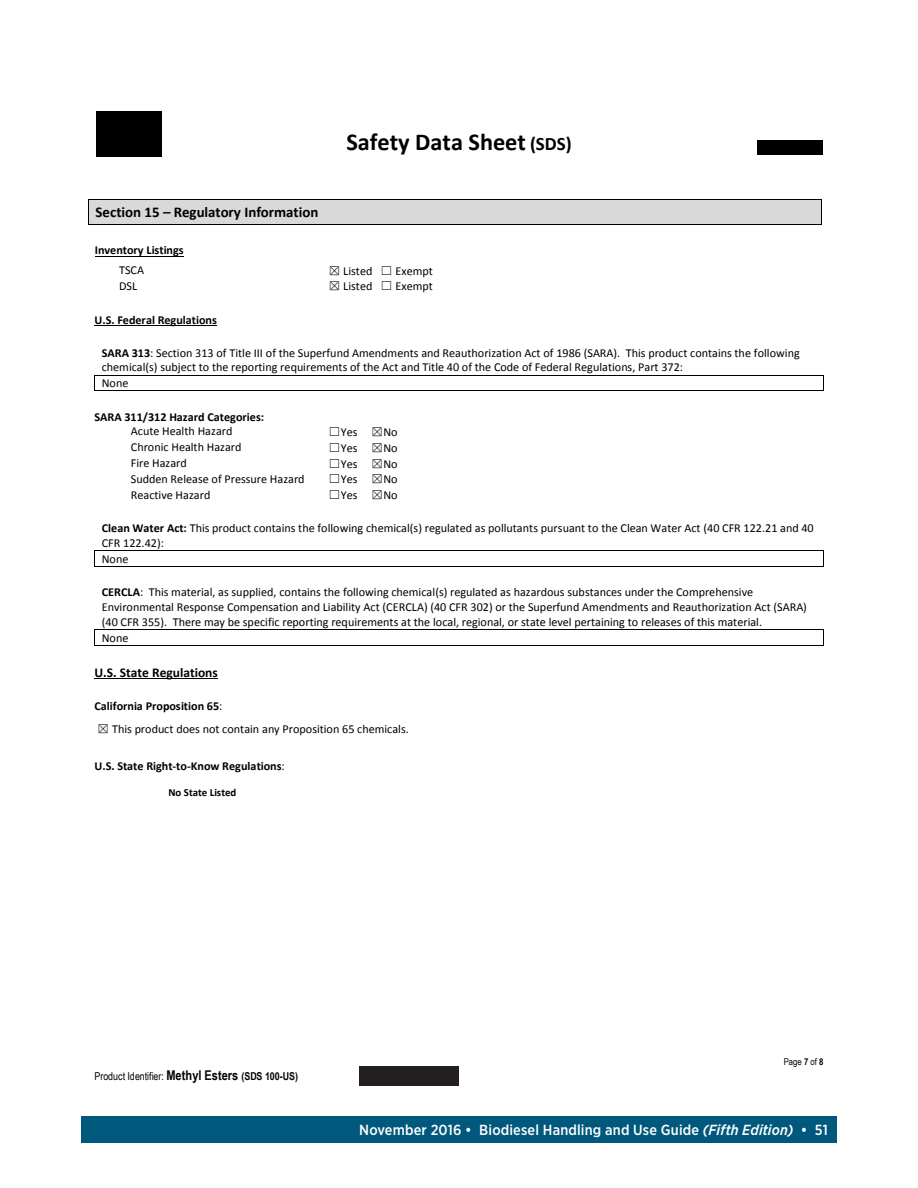
<style>
.page{position:relative;width:918px;height:1188px;background:#fff}
.page>*{position:absolute;margin:0;border:0;box-sizing:border-box;transform-origin:0 0}
.t1{font:700 24.3px "Calibri";color:#000}
.t2{font:700 14.85px "Calibri";color:#000}
.t3{font:500 14.7px "Gotham Narrow";letter-spacing:.01em;color:#fff}
.t4{font:700 13.5px "Calibri";color:#000}
.t5{font:12.15px/15px "Calibri";color:#000}
.t6{font:700 12.15px "Calibri";color:#000}
.t7{font:10.8px "Arial Narrow";letter-spacing:-.005em;color:#000}
.t8{font:700 10.8px "Calibri";letter-spacing:-.005em;color:#000}
.t9{font:9.45px "Arial Narrow";color:#000}
.s1{font-size:18.9px}
.s2{font-family:"MS Gothic"}
.s3{font-weight:700}
.s4{font-weight:400}
.s5{font-weight:700;font-size:13.5px}
.s6{font-style:italic}
</style>
<div class="page">
<div style="left:81px;top:1116px;width:756px;height:27px;background:#00597d"></div>
<div style="left:89px;top:199px;width:733px;height:25px;background:#d9d9d9"></div>
<hr style="left:89px;top:199px;width:733px;height:1px;background:#000">
<svg style="left:88px;top:199px;width:1px;height:26px"></svg>
<hr style="left:89px;top:224px;width:733px;height:1px;background:#000">
<hr style="left:95px;top:256px;width:89px;height:1px;background:#000">
<hr style="left:94px;top:325px;width:123px;height:1px;background:#000">
<hr style="left:95px;top:375px;width:728px;height:1px;background:#000">
<svg style="left:94px;top:375px;width:1px;height:16px"></svg>
<hr style="left:95px;top:390px;width:728px;height:1px;background:#000">
<svg style="left:823px;top:375px;width:1px;height:16px"></svg>
<hr style="left:95px;top:551px;width:728px;height:1px;background:#000">
<svg style="left:94px;top:551px;width:2px;height:16px"></svg>
<hr style="left:95px;top:566px;width:728px;height:1px;background:#000">
<svg style="left:823px;top:551px;width:1px;height:16px"></svg>
<hr style="left:95px;top:629px;width:728px;height:1px;background:#000">
<svg style="left:94px;top:629px;width:1px;height:17px"></svg>
<hr style="left:95px;top:645px;width:728px;height:1px;background:#000">
<svg style="left:823px;top:629px;width:1px;height:17px"></svg>
<hr style="left:94px;top:678px;width:124px;height:1px;background:#000">
<div style="left:96px;top:112px;width:66px;height:45px;background:#000"></div>
<div style="left:757px;top:140px;width:65px;height:15px;background:#000"></div>
<div style="left:360px;top:1066px;width:99px;height:20px;background:#231f20"></div>
<h1 class="t1" style="left:346px;top:125px;width:227px">Safety Data Sheet <span class="s1">(SDS)</span></h1>
<p class="t2" style="left:96px;top:201px;width:224px">Section 15 – Regulatory Information</p>
<p class="t6" style="left:95px;top:242px;width:90px">Inventory Listings</p>
<p class="t5" style="left:119px;top:262px;width:27px">TSCA</p>
<p class="t5" style="left:328px;top:263px;width:106px"><span class="s2">☒</span> Listed <span class="s2">☐</span> Exempt</p>
<p class="t5" style="left:119px;top:278px;width:20px">DSL</p>
<p class="t5" style="left:328px;top:279px;width:106px"><span class="s2">☒</span> Listed <span class="s2">☐</span> Exempt</p>
<p class="t6" style="left:94px;top:311px;width:124px">U.S. Federal Regulations</p>
<p class="t5" style="left:102px;top:345px;width:699px"><span class="s3">SARA 313</span>: Section 313 of Title III of the Superfund Amendments and Reauthorization Act of 1986 (SARA). This product contains the following chemical(s) subject to the reporting requirements of the Act and Title 40 of the Code of Federal Regulations, Part 372:<br>None</p>
<p class="t6" style="left:94px;top:408px;width:171px">SARA 311/312 Hazard Categories:</p>
<p class="t5" style="left:131px;top:424px;width:103px">Acute Health Hazard</p>
<p class="t5" style="left:328px;top:424px;width:71px"><span class="s2">☐</span>Yes <span class="s2">☒</span>No</p>
<p class="t5" style="left:131px;top:439px;width:112px">Chronic Health Hazard</p>
<p class="t5" style="left:328px;top:440px;width:71px"><span class="s2">☐</span>Yes <span class="s2">☒</span>No</p>
<p class="t5" style="left:131px;top:455px;width:57px">Fire Hazard</p>
<p class="t5" style="left:328px;top:456px;width:71px"><span class="s2">☐</span>Yes <span class="s2">☒</span>No</p>
<p class="t5" style="left:131px;top:471px;width:175px">Sudden Release of Pressure Hazard</p>
<p class="t5" style="left:328px;top:472px;width:71px"><span class="s2">☐</span>Yes <span class="s2">☒</span>No</p>
<p class="t5" style="left:131px;top:487px;width:81px">Reactive Hazard</p>
<p class="t5" style="left:328px;top:487px;width:71px"><span class="s2">☐</span>Yes <span class="s2">☒</span>No</p>
<p class="t5" style="left:102px;top:520px;width:713px"><span class="s3">Clean Water Act:</span> This product contains the following chemical(s) regulated as pollutants pursuant to the Clean Water Act (40 CFR 122.21 and 40<br>CFR 122.42):<br>None</p>
<p class="t5" style="left:102px;top:584px;width:707px"><span class="s3">CERCLA</span>: This material, as supplied, contains the following chemical(s) regulated as hazardous substances under the Comprehensive Environmental Response Compensation and Liability Act (CERCLA) (40 CFR 302) or the Superfund Amendments and Reauthorization Act (SARA) (40 CFR 355). There may be specific reporting requirements at the local, regional, or state level pertaining to releases of this material.<br>None</p>
<p class="t4" style="left:94px;top:663px;width:125px">U.S. State Regulations</p>
<p class="t5" style="left:94px;top:694px;width:316px;line-height:23.7px"><span class="s3">California Proposition 65</span>:<br><span class="s2">☒</span> This product does not contain any Proposition 65 chemicals.</p>
<p class="t6" style="left:94px;top:757px;width:192px">U.S. State Right-to-Know Regulations<span class="s4">:</span></p>
<p class="t8" style="left:169px;top:785px;width:69px">No State Listed</p>
<p class="t7" style="left:94px;top:1068px;width:205px">Product Identifier: <span class="s5">Methyl Esters</span> <span class="s3">(SDS 100-US)</span></p>
<p class="t9" style="left:784px;top:1055px;width:41px">Page <span class="s3">7</span> of <span class="s3">8</span></p>
<p class="t3" style="left:359px;top:1121px;width:470px">November 2016 • Biodiesel Handling and Use Guide <span class="s6">(Fifth Edition)</span> • 51</p>
</div>
